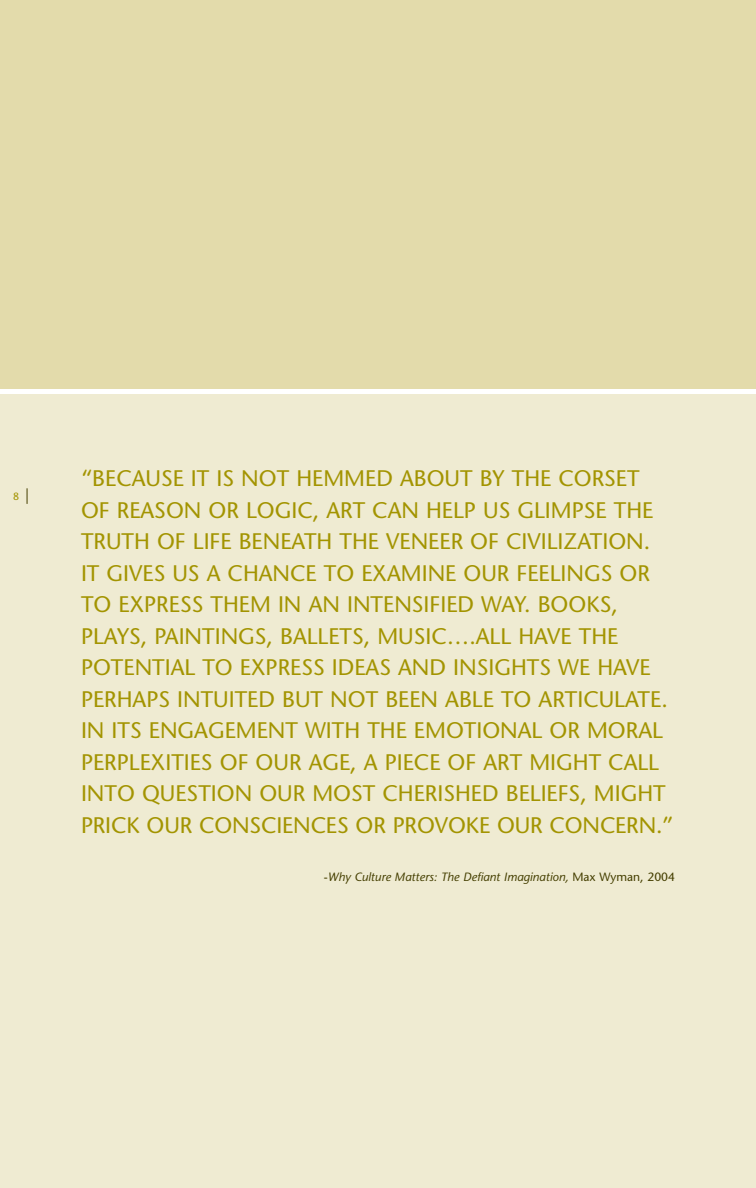
<style>
.page{position:relative;width:756px;height:1188px;background:#fff}
.page>*{position:absolute;margin:0;border:0;box-sizing:border-box;transform-origin:0 0}
.t1{font:22.5px/31.5px "Stone Sans";color:#a39401}
.t2{font:italic 12px "Stone Sans";color:#443e00}
.t3{font:10.5px "Stone Sans";color:#a39401}
.s1{font-style:normal}
</style>
<div class="page">
<div style="left:0;top:394px;width:756px;height:794px;background:#efebd2"></div>
<div style="left:0;top:0;width:756px;height:389px;background:#e3dbab"></div>
<svg style="left:27px;top:488px;width:1px;height:16px"></svg>
<p class="t3" style="left:13px;top:492px;width:8px">8</p>
<p class="t1" style="left:81px;top:465px;width:594px">“BECAUSE IT IS NOT HEMMED ABOUT BY THE CORSET OF REASON OR LOGIC, ART CAN HELP US GLIMPSE THE TRUTH OF LIFE BENEATH THE VENEER OF CIVILIZATION.<br>IT GIVES US A CHANCE TO EXAMINE OUR FEELINGS OR TO EXPRESS THEM IN AN INTENSIFIED WAY. BOOKS, PLAYS, PAINTINGS, BALLETS, MUSIC….ALL HAVE THE POTENTIAL TO EXPRESS IDEAS AND INSIGHTS WE HAVE PERHAPS INTUITED BUT NOT BEEN ABLE TO ARTICULATE.<br>IN ITS ENGAGEMENT WITH THE EMOTIONAL OR MORAL PERPLEXITIES OF OUR AGE, A PIECE OF ART MIGHT CALL INTO QUESTION OUR MOST CHERISHED BELIEFS, MIGHT PRICK OUR CONSCIENCES OR PROVOKE OUR CONCERN.”</p>
<p class="t2" style="left:324px;top:872px;width:353px"><span class="s1">-</span>Why Culture Matters: The Defiant Imagination, <span class="s1">Max Wyman, 2004</span></p>
</div>
